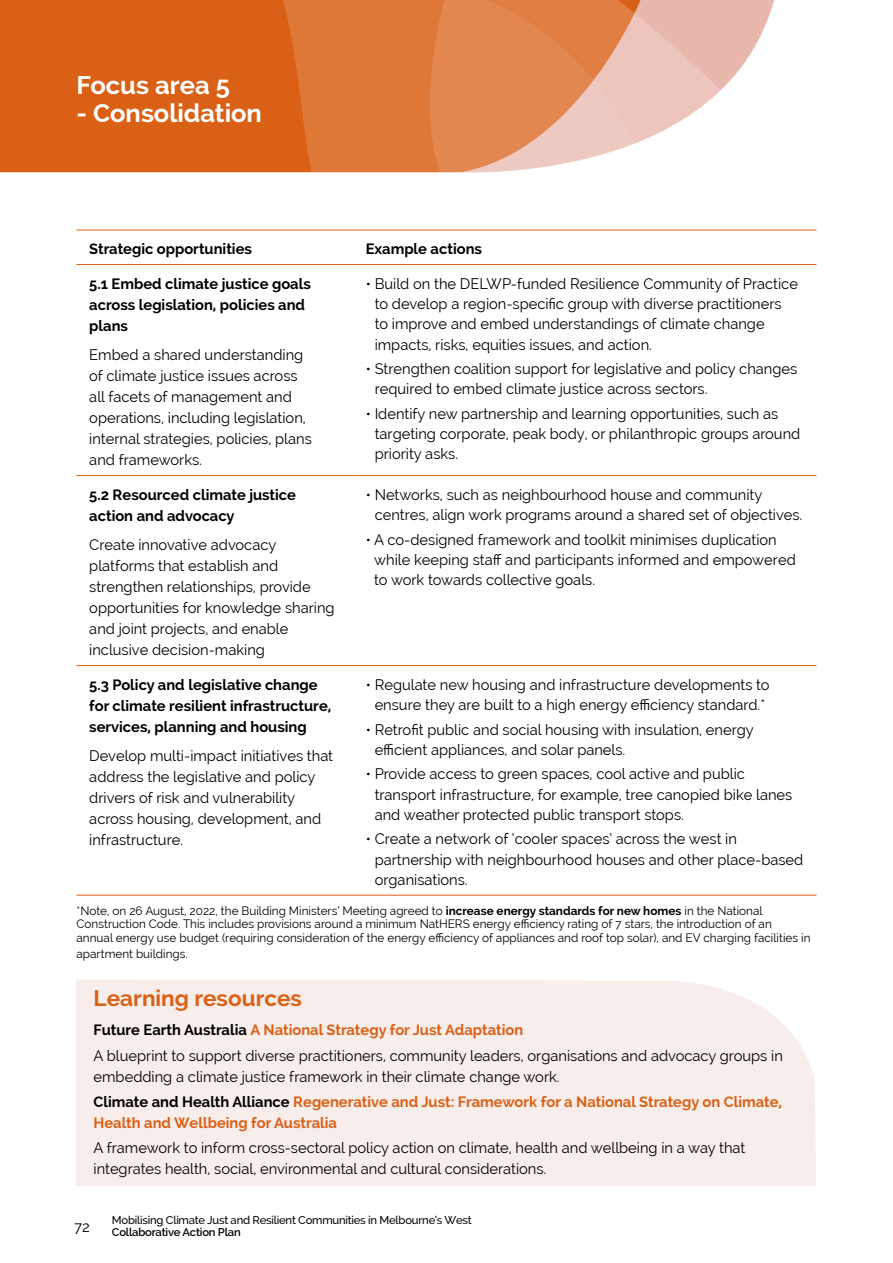
<style>
.page{position:relative;width:893px;height:1263px;background:#fff}
.page>*{position:absolute;margin:0;border:0;box-sizing:border-box;transform-origin:0 0}
.Big_heading{font:700 25.5px "Raleway";color:#fff}
.Middle_Heading{font:700 22.5px "Raleway";color:#da6016}
.TEXT{font:15px/21px "Raleway";color:#000}
.TEXT-2{font:700 15px/21px "Raleway";color:#000}
.TEXT-3{font:700 15px/21px "Raleway";color:#da6016}
.TEXT-4{font:12px/13.5px "Raleway";color:#000}
.t1{font:500 11.25px "Raleway";letter-spacing:-.02em;color:#000}
.t2{font:600 11.25px "Raleway";letter-spacing:-.02em;color:#000}
.s1{font-weight:700}
.s2{color:#000}
</style>
<div class="page">
<div style="left:76px;top:980px;width:740px;height:206px;background:#f7edeb"></div>
<div style="left:0;top:0;width:266px;height:172px;background:#da6016"></div>
<svg style="left:266px;top:0;width:182px;height:173px;fill:#df7737"></svg>
<svg style="left:448px;top:0;width:326px;height:173px"></svg>
<hr style="left:77px;top:230px;width:276px;height:1px;background:#da6016">
<hr style="left:353px;top:230px;width:463px;height:1px;background:#da6016">
<hr style="left:77px;top:264px;width:276px;height:1px;background:#da6016">
<hr style="left:353px;top:264px;width:463px;height:1px;background:#da6016">
<hr style="left:77px;top:475px;width:276px;height:1px;background:#da6016">
<hr style="left:353px;top:475px;width:463px;height:1px;background:#da6016">
<hr style="left:77px;top:665px;width:276px;height:1px;background:#da6016">
<hr style="left:77px;top:895px;width:276px;height:1px;background:#da6016">
<hr style="left:353px;top:665px;width:463px;height:1px;background:#da6016">
<hr style="left:353px;top:895px;width:463px;height:1px;background:#da6016">
<p class="Big_heading" style="left:77px;top:70px;width:155px">Focus area 5</p>
<p class="Big_heading" style="left:77px;top:99px;width:187px">- Consolidation</p>
<p class="TEXT-2" style="left:89px;top:239px;width:164px">Strategic opportunities</p>
<p class="TEXT-2" style="left:366px;top:239px;width:118px">Example actions</p>
<p class="TEXT-2" style="left:89px;top:273px;width:223px">5.1 Embed climate justice goals across legislation, policies and plans</p>
<p class="TEXT" style="left:89px;top:344px;width:224px">Embed a shared understanding of climate justice issues across all facets of management and operations, including legislation, internal strategies, policies, plans and frameworks.</p>
<p class="TEXT" style="left:375px;top:273px;width:425px;line-height:20.2px;text-indent:-9px">• Build on the DELWP-funded Resilience Community of Practice to develop a region-specific group with diverse practitioners to improve and embed understandings of climate change impacts, risks, equities issues, and action.</p>
<p class="TEXT" style="left:375px;top:359px;width:424px;line-height:20.2px;text-indent:-9px">• Strengthen coalition support for legislative and policy changes required to embed climate justice across sectors.</p>
<p class="TEXT" style="left:375px;top:403px;width:427px;line-height:20.2px;text-indent:-9px">• Identify new partnership and learning opportunities, such as targeting corporate, peak body, or philanthropic groups around priority asks.</p>
<p class="TEXT-2" style="left:89px;top:484px;width:208px">5.2 Resourced climate justice action and advocacy</p>
<p class="TEXT" style="left:89px;top:534px;width:247px">Create innovative advocacy platforms that establish and strengthen relationships, provide opportunities for knowledge sharing and joint projects, and enable inclusive decision-making</p>
<p class="TEXT" style="left:375px;top:484px;width:429px;line-height:20.2px;text-indent:-9px">• Networks, such as neighbourhood house and community centres, align work programs around a shared set of objectives.</p>
<p class="TEXT" style="left:374px;top:529px;width:423px;line-height:20.2px;text-indent:-9px">• A co-designed framework and toolkit minimises duplication while keeping staff and participants informed and empowered to work towards collective goals.</p>
<p class="TEXT" style="left:366px;top:674px;width:405px;line-height:20.2px;text-align:center">• Regulate new housing and infrastructure developments to ensure they are built to a high energy efficiency standard.*</p>
<p class="TEXT" style="left:375px;top:719px;width:381px;line-height:20.2px;text-indent:-9px">• Retrofit public and social housing with insulation, energy efficient appliances, and solar panels.</p>
<p class="TEXT" style="left:375px;top:764px;width:419px;line-height:20.2px;text-indent:-9px">• Provide access to green spaces, cool active and public transport infrastructure, for example, tree canopied bike lanes and weather protected public transport stops.</p>
<p class="TEXT" style="left:375px;top:829px;width:430px;line-height:20.2px;text-indent:-9px">• Create a network of ‘cooler spaces’ across the west in partnership with neighbourhood houses and other place-based organisations.</p>
<p class="TEXT-4" style="left:77px;top:903px;width:735px">*Note, on 26 August, 2022, the Building Ministers’ Meeting agreed to <span class="s1">increase energy standards for new homes</span> in the National<br>Construction Code. This includes provisions around a minimum NatHERS energy efficiency rating of 7 stars, the introduction of an annual energy use budget (requiring consideration of the energy efficiency of appliances and roof top solar), and EV charging facilities in</p>
<p class="TEXT-4" style="left:77px;top:947px;width:113px">apartment buildings.</p>
<p class="Middle_Heading" style="left:94px;top:985px;width:210px">Learning resources</p>
<p class="TEXT-3" style="left:94px;top:1019px;width:431px"><span class="s2">Future Earth Australia</span> A National Strategy for Just Adaptation</p>
<p class="TEXT" style="left:94px;top:1045px;width:691px">A blueprint to support diverse practitioners, community leaders, organisations and advocacy groups in embedding a climate justice framework in their climate change work.</p>
<p class="TEXT-3" style="left:94px;top:1091px;width:690px"><span class="s2">Climate and Health Alliance</span> Regenerative and Just: Framework for a National Strategy on Climate,<br>Health and Wellbeing for Australia</p>
<p class="TEXT" style="left:94px;top:1137px;width:653px">A framework to inform cross-sectoral policy action on climate, health and wellbeing in a way that integrates health, social, environmental and cultural considerations.</p>
<p class="TEXT-2" style="left:89px;top:674px;width:243px">5.3 Policy and legislative change for climate resilient infrastructure, services, planning and housing</p>
<p class="TEXT" style="left:89px;top:746px;width:245px">Develop multi-impact initiatives that address the legislative and policy drivers of risk and vulnerability across housing, development, and infrastructure.</p>
<p class="TEXT" style="left:74px;top:1216px;width:17px">72</p>
<p class="t1" style="left:112px;top:1214px;width:361px">Mobilising Climate Just and Resilient Communities in Melbourne’s West</p>
<p class="t2" style="left:112px;top:1226px;width:130px">Collaborative Action Plan</p>
</div>
